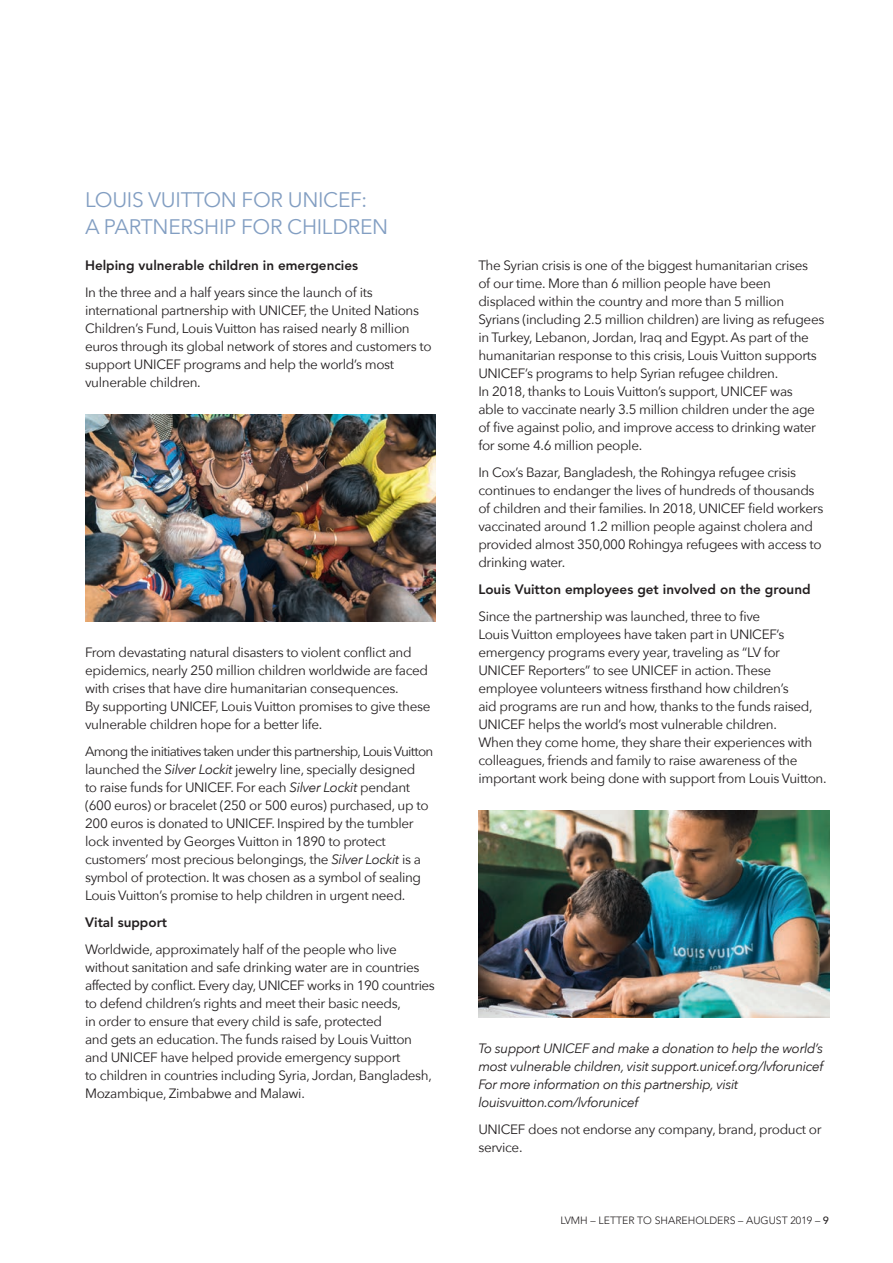
<style>
.page{position:relative;width:893px;height:1263px;background:#fff}
.page>*{position:absolute;margin:0;border:0;box-sizing:border-box;transform-origin:0 0}
.t1{font:21px/27px "Avenir Next";letter-spacing:-.015em;color:#829ec2}
.custom{font:13.5px/18px "Avenir Next";letter-spacing:-.025em;color:#231f20}
.t2{font:italic 13.5px/18px "Avenir Next";letter-spacing:-.025em;color:#231f20}
.t3{font:800 13.5px "Avenir";color:#231f20}
.t4{font:300 10.5px "Avenir";color:#231f20}
.s1{font-style:italic}
.s2{font-family:"Avenir Next";font-weight:500}
</style>
<div class="page">
<img style="left:85px;top:414px;width:351px;height:207px">
<img style="left:478px;top:810px;width:351px;height:207px">
<h3 class="t1" style="left:85px;top:185px;width:305px">LOUIS VUITTON FOR UNICEF:<br>A PARTNERSHIP FOR CHILDREN</h3>
<h4 class="t3" style="left:85px;top:257px;width:275px">Helping vulnerable children in emergencies</h4>
<p class="custom" style="left:85px;top:283px;width:348px">In the three and a half years since the launch of its international partnership with UNICEF, the United Nations Children’s Fund, Louis Vuitton has raised nearly 8 million euros through its global network of stores and customers to support UNICEF programs and help the world’s most vulnerable children.</p>
<p class="custom" style="left:85px;top:643px;width:347px">From devastating natural disasters to violent conflict and epidemics, nearly 250 million children worldwide are faced with crises that have dire humanitarian consequences.<br>By supporting UNICEF, Louis Vuitton promises to give these vulnerable children hope for a better life.</p>
<p class="custom" style="left:85px;top:742px;width:350px">Among the initiatives taken under this partnership, Louis Vuitton launched the <span class="s1">Silver Lockit</span> jewelry line, specially designed<br>to raise funds for UNICEF. For each <span class="s1">Silver Lockit</span> pendant (600 euros) or bracelet (250 or 500 euros) purchased, up to 200 euros is donated to UNICEF. Inspired by the tumbler lock invented by Georges Vuitton in 1890 to protect customers’ most precious belongings, the <span class="s1">Silver Lockit</span> is a symbol of protection. It was chosen as a symbol of sealing Louis Vuitton’s promise to help children in urgent need.</p>
<h4 class="t3" style="left:85px;top:914px;width:84px">Vital support</h4>
<p class="custom" style="left:85px;top:940px;width:351px">Worldwide, approximately half of the people who live without sanitation and safe drinking water are in countries affected by conflict. Every day, UNICEF works in 190 countries to defend children’s rights and meet their basic needs,<br>in order to ensure that every child is safe, protected<br>and gets an education. The funds raised by Louis Vuitton and UNICEF have helped provide emergency support<br>to children in countries including Syria, Jordan, Bangladesh, Mozambique, Zimbabwe and Malawi.</p>
<p class="custom" style="left:478px;top:256px;width:347px">The Syrian crisis is one of the biggest humanitarian crises<br>of our time. More than 6 million people have been displaced within the country and more than 5 million Syrians (including 2.5 million children) are living as refugees in Turkey, Lebanon, Jordan, Iraq and Egypt. As part of the humanitarian response to this crisis, Louis Vuitton supports UNICEF’s programs to help Syrian refugee children.<br>In 2018, thanks to Louis Vuitton’s support, UNICEF was<br>able to vaccinate nearly 3.5 million children under the age of five against polio, and improve access to drinking water for some 4.6 million people.</p>
<p class="custom" style="left:478px;top:463px;width:346px">In Cox’s Bazar, Bangladesh, the Rohingya refugee crisis continues to endanger the lives of hundreds of thousands of children and their families. In 2018, UNICEF field workers vaccinated around 1.2 million people against cholera and provided almost 350,000 Rohingya refugees with access to drinking water.</p>
<h4 class="t3" style="left:478px;top:581px;width:334px">Louis Vuitton employees get involved on the ground</h4>
<p class="custom" style="left:478px;top:607px;width:350px">Since the partnership was launched, three to five<br>Louis Vuitton employees have taken part in UNICEF’s emergency programs every year, traveling as “LV for UNICEF Reporters” to see UNICEF in action. These employee volunteers witness firsthand how children’s<br>aid programs are run and how, thanks to the funds raised, UNICEF helps the world’s most vulnerable children.<br>When they come home, they share their experiences with colleagues, friends and family to raise awareness of the important work being done with support from Louis Vuitton.</p>
<p class="t2" style="left:478px;top:1038px;width:347px">To support UNICEF and make a donation to help the world’s most vulnerable children, visit support.unicef.org/lvforunicef</p>
<p class="t2" style="left:478px;top:1074px;width:261px">For more information on this partnership, visit louisvuitton.com/lvforunicef</p>
<p class="custom" style="left:478px;top:1119px;width:345px">UNICEF does not endorse any company, brand, product or service.</p>
<p class="t4" style="left:560px;top:1214px;width:270px">LVMH – LETTER TO SHAREHOLDERS – AUGUST 2019 – <span class="s2">9</span></p>
</div>
